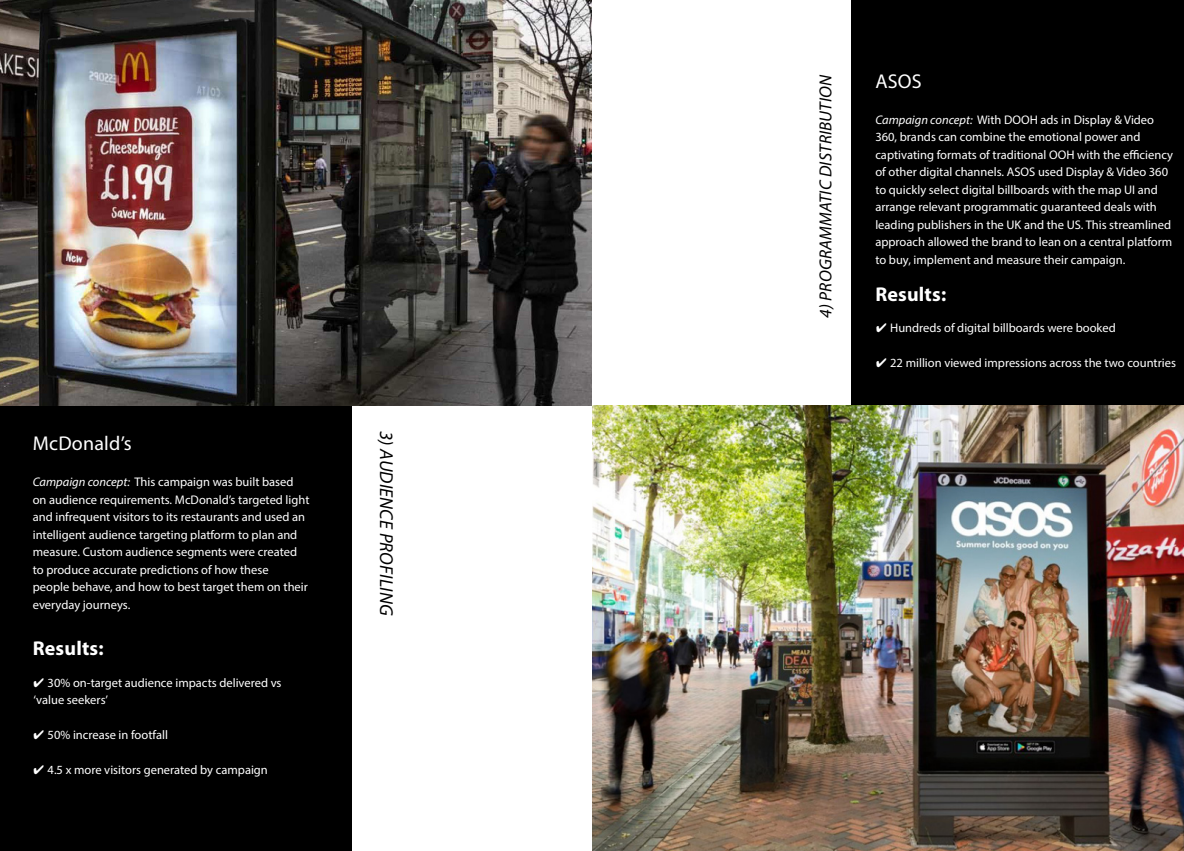
<style>
.page{position:relative;width:1184px;height:851px;background:#fff}
.page>*{position:absolute;margin:0;border:0;box-sizing:border-box;transform-origin:0 0}
.t1{font:700 20px "Myriad Pro";letter-spacing:.01em;color:#fff}
.t2{font:20px "Myriad Pro";letter-spacing:.01em;color:#fff}
.t3{font:italic 18.75px "Myriad Pro";color:#000}
.t4{font:italic 17.5px "Myriad Pro";letter-spacing:.01em;color:#000}
.t5{font:12.5px/17.5px "Myriad Pro";color:#fff}
.s1{font-style:italic}
</style>
<div class="page">
<div style="left:0;top:395px;width:351px;height:455px;background:#000"></div>
<img style="left:0;top:0;width:592px;height:405px">
<div style="left:852px;top:0;width:331px;height:415px;background:#000"></div>
<img style="left:592px;top:405px;width:591px;height:445px">
<h1 class="t2" style="left:33px;top:431px;width:100px">McDonald’s</h1>
<p class="t5" style="left:33px;top:473px;width:278px"><span class="s1">Campaign concept:</span> This campaign was built based on audience requirements. McDonald’s targeted light and infrequent visitors to its restaurants and used an intelligent audience targeting platform to plan and measure. Custom audience segments were created to produce accurate predictions of how these<br>people behave, and how to best target them on their everyday journeys.</p>
<h1 class="t1" style="left:33px;top:635px;width:72px">Results:</h1>
<p class="t5" style="left:34px;top:673px;width:249px">✔ 30% on-target audience impacts delivered vs ‘value seekers’</p>
<p class="t5" style="left:34px;top:726px;width:136px">✔ 50% increase in footfall</p>
<p class="t5" style="left:34px;top:761px;width:236px">✔ 4.5 x more visitors generated by campaign</p>
<h2 class="t3" style="left:398px;top:430px;width:186px;rotate:90deg">3) AUDIENCE PROFILING</h2>
<h3 class="t4" style="left:815px;top:318px;width:245px;rotate:-90deg">4) PROGRAMMATIC DISTRIBUTION</h3>
<h1 class="t2" style="left:875px;top:69px;width:48px">ASOS</h1>
<p class="t5" style="left:875px;top:111px;width:299px"><span class="s1">Campaign concept:</span> With DOOH ads in Display &amp; Video 360, brands can combine the emotional power and captivating formats of traditional OOH with the efficiency of other digital channels. ASOS used Display &amp; Video 360 to quickly select digital billboards with the map UI and arrange relevant programmatic guaranteed deals with leading publishers in the UK and the US. This streamlined approach allowed the brand to lean on a central platform to buy, implement and measure their campaign.</p>
<h1 class="t1" style="left:875px;top:281px;width:72px">Results:</h1>
<p class="t5" style="left:876px;top:319px;width:241px">✔ Hundreds of digital billboards were booked</p>
<p class="t5" style="left:876px;top:354px;width:301px">✔ 22 million viewed impressions across the two countries</p>
</div>
